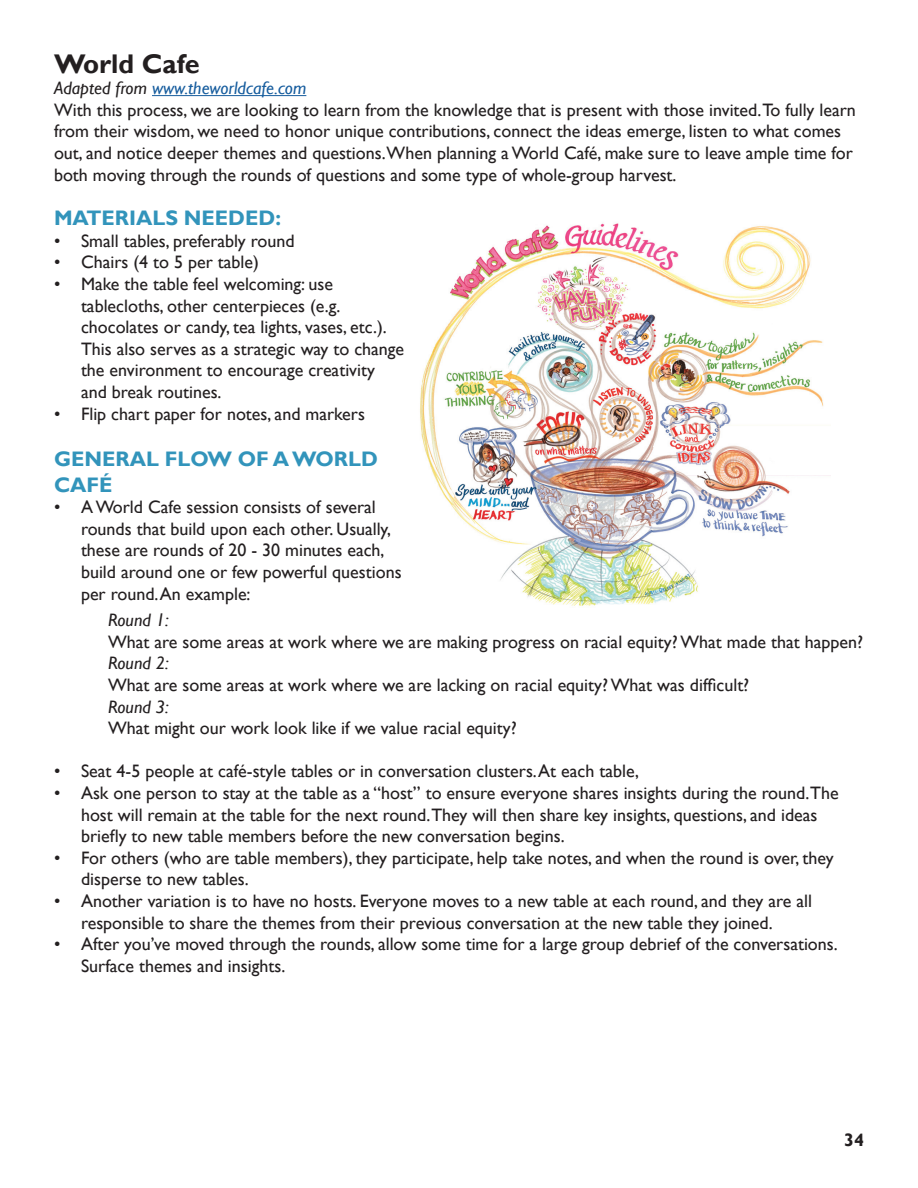
<style>
.page{position:relative;width:918px;height:1188px;background:#fff}
.page>*{position:absolute;margin:0;border:0;box-sizing:border-box;transform-origin:0 0}
.t1{font:700 27px "Gill Sans";color:#231f20}
.t2{font:700 21px/25.2px "Gill Sans";color:#3294bb}
.t3{font:18px/21.6px "Gill Sans";color:#231f20}
.t4{font:italic 18px "Gill Sans";color:#175d9e}
.t5{font:700 18px "Gill Sans";color:#231f20}
.s1{color:#231f20}
.s2{font-style:italic}
</style>
<div class="page">
<hr style="left:152px;top:95px;width:154px;height:1px;background:#175d9e">
<img style="left:420px;top:223px;width:410px;height:383px">
<p class="t1" style="left:54px;top:47px;width:147px">World Cafe</p>
<p class="t4" style="left:54px;top:78px;width:254px"><span class="s1">Adapted from</span> www.theworldcafe.com</p>
<p class="t3" style="left:54px;top:99px;width:803px">With this process, we are looking to learn from the knowledge that is present with those invited.To fully learn from their wisdom, we need to honor unique contributions, connect the ideas emerge, listen to what comes out, and notice deeper themes and questions.When planning a World Café, make sure to leave ample time for both moving through the rounds of questions and some type of whole-group harvest.</p>
<p class="t2" style="left:54px;top:206px;width:229px">MATERIALS NEEDED:</p>
<p class="t3" style="left:54px;top:230px;width:242px">• Small tables, preferably round</p>
<p class="t3" style="left:54px;top:252px;width:207px">• Chairs (4 to 5 per table)</p>
<p class="t3" style="left:81px;top:273px;width:325px;text-indent:-27px">• Make the table feel welcoming: use tablecloths, other centerpieces (e.g. chocolates or candy, tea lights, vases, etc.).<br>This also serves as a strategic way to change the environment to encourage creativity and break routines.</p>
<p class="t3" style="left:54px;top:403px;width:312px">• Flip chart paper for notes, and markers</p>
<p class="t2" style="left:54px;top:447px;width:325px">GENERAL FLOW OF A WORLD<br>CAFÉ</p>
<p class="t3" style="left:81px;top:497px;width:322px;text-indent:-27px">• A World Cafe session consists of several rounds that build upon each other. Usually, these are rounds of 20 - 30 minutes each, build around one or few powerful questions per round. An example:</p>
<p class="t3" style="left:108px;top:610px;width:757px"><span class="s2">Round 1:<br></span>What are some areas at work where we are making progress on racial equity? What made that happen?<br><span class="s2">Round 2:<br></span>What are some areas at work where we are lacking on racial equity?What was difficult?<br><span class="s2">Round 3:<br></span>What might our work look like if we value racial equity?</p>
<p class="t3" style="left:54px;top:761px;width:587px">• Seat 4-5 people at café-style tables or in conversation clusters. At each table,</p>
<p class="t3" style="left:81px;top:783px;width:759px;text-indent:-27px">• Ask one person to stay at the table as a “host” to ensure everyone shares insights during the round.The host will remain at the table for the next round.They will then share key insights, questions, and ideas briefly to new table members before the new conversation begins.</p>
<p class="t3" style="left:81px;top:847px;width:754px;text-indent:-27px">• For others (who are table members), they participate, help take notes, and when the round is over, they disperse to new tables.</p>
<p class="t3" style="left:81px;top:891px;width:733px;text-indent:-27px">• Another variation is to have no hosts. Everyone moves to a new table at each round, and they are all responsible to share the themes from their previous conversation at the new table they joined.</p>
<p class="t3" style="left:81px;top:934px;width:758px;text-indent:-27px">• After you’ve moved through the rounds, allow some time for a large group debrief of the conversations.<br>Surface themes and insights.</p>
<p class="t5" style="left:844px;top:1130px;width:21px">34</p>
</div>
